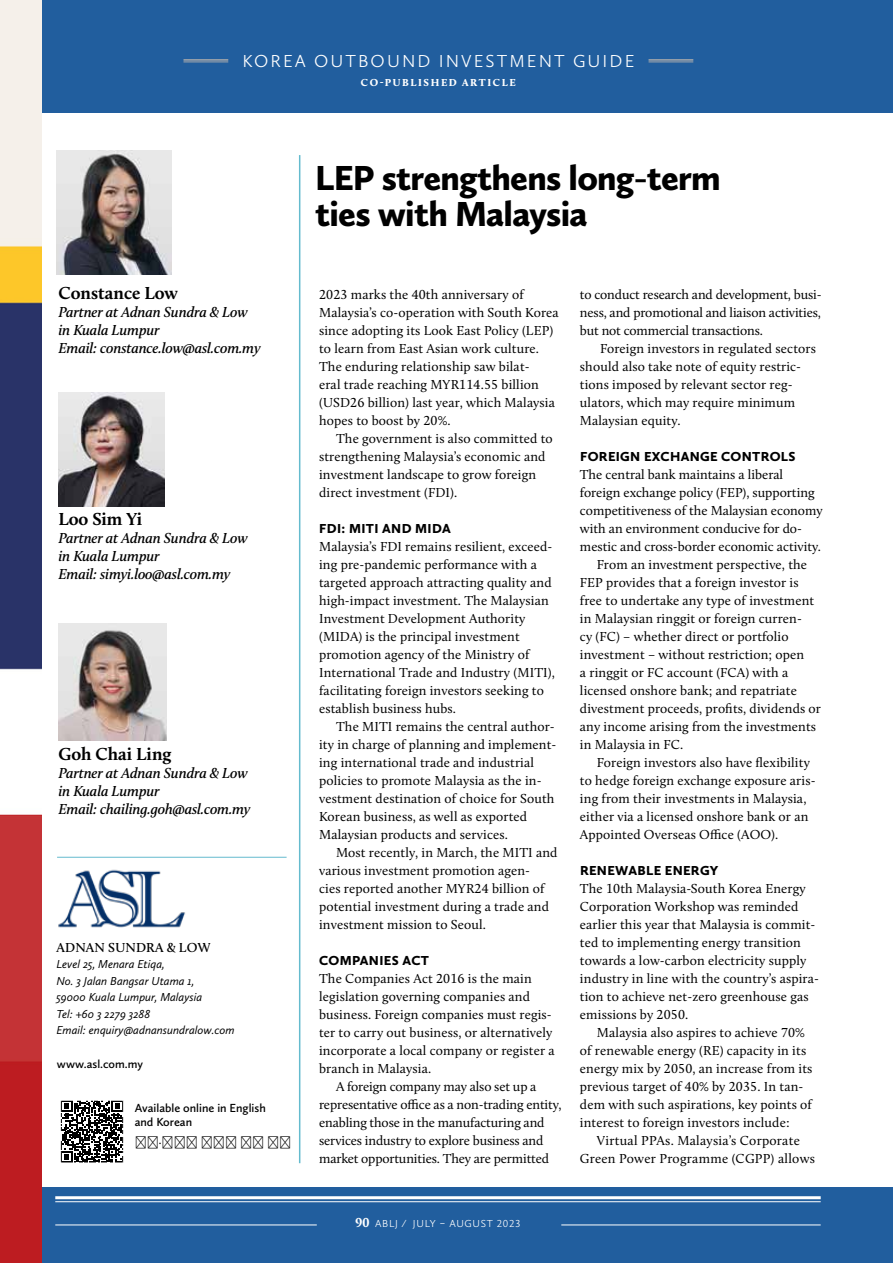
<style>
.page{position:relative;width:893px;height:1263px;background:#215e9e}
.page>*{position:absolute;margin:0;border:0;box-sizing:border-box;transform-origin:0 0}
.t1{font:900 36px/36px "Calluna Sans";letter-spacing:-.02em;color:#000}
.t2{font:700 18px "Calluna";color:#000}
.t3{font:300 18px "Calluna Sans";letter-spacing:.115em;color:#fff}
.t4{font:italic 600 15px/18px "Calluna";letter-spacing:-.01em;color:#000}
.t5{font:13.5px/18px "Calluna";letter-spacing:.01em;color:#000}
.t6{font:13.5px/18px "Calluna";letter-spacing:-.01em;color:#000}
.t7{font:900 13.5px "Calluna Sans";letter-spacing:.025em;color:#000}
.t8{font:600 13.5px "Calluna";letter-spacing:.015em;color:#000}
.t9{font:600 12.15px/13.5px "Calluna Sans";color:#000}
.t10{font:12.15px "Koz Go Pr 6 N";color:#000}
.t11{font:italic 12px/16.5px "Calluna Sans";color:#000}
.t12{font:600 12px "Calluna Sans";color:#000}
.t13{font:300 10.5px "Calluna Sans";letter-spacing:.065em;color:#fff}
.t14{font:900 10.5px "Calluna";letter-spacing:.155em;color:#fff}
.s1{font-family:"Calluna";font-weight:700;font-size:13.5px}
</style>
<div class="page">
<div style="left:43px;top:113px;width:850px;height:1073px;background:#fff"></div>
<img style="left:0;top:0;width:42px;height:1263px">
<img style="left:56px;top:151px;width:115px;height:124px">
<img style="left:58px;top:393px;width:106px;height:114px">
<img style="left:58px;top:624px;width:109px;height:116px">
<hr style="left:299px;top:155px;width:1px;height:1008px;background:#64bbce">
<hr style="left:57px;top:857px;width:230px;height:1px;background:#64bbce">
<svg style="left:62px;top:1102px;width:59px;height:59px"></svg>
<div style="left:60px;top:1100px;width:63px;height:63px;border:1px solid #fff"></div>
<img style="left:58px;top:869px;width:128px;height:59px">
<hr style="left:183px;top:59px;width:45px;height:2px;background:#a7a9ac">
<hr style="left:183px;top:62px;width:45px;height:1px;background:#a7a9ac">
<hr style="left:648px;top:59px;width:45px;height:2px;background:#a7a9ac">
<hr style="left:648px;top:62px;width:45px;height:1px;background:#a7a9ac">
<hr style="left:55px;top:1196px;width:766px;height:3px;background:#fff">
<hr style="left:55px;top:1201px;width:766px;height:1px;background:#fff">
<hr style="left:55px;top:1225px;width:262px;height:1px;background:#fff">
<hr style="left:561px;top:1225px;width:260px;height:1px;background:#fff">
<h2 class="t3" style="left:242px;top:50px;width:393px">KOREA OUTBOUND INVESTMENT GUIDE</h2>
<p class="t14" style="left:361px;top:76px;width:156px">CO-PUBLISHED ARTICLE</p>
<h2 class="t2" style="left:58px;top:281px;width:121px">Constance Low</h2>
<p class="t4" style="left:58px;top:302px;width:204px">Partner at Adnan Sundra &amp; Low in Kuala Lumpur<br>Email: constance.low@asl.com.my</p>
<h2 class="t2" style="left:58px;top:508px;width:85px">Loo Sim Yi</h2>
<p class="t4" style="left:58px;top:529px;width:191px">Partner at Adnan Sundra &amp; Low in Kuala Lumpur<br>Email: simyi.loo@asl.com.my</p>
<h2 class="t2" style="left:58px;top:743px;width:115px">Goh Chai Ling</h2>
<p class="t4" style="left:58px;top:764px;width:194px">Partner at Adnan Sundra &amp; Low in Kuala Lumpur<br>Email: chailing.goh@asl.com.my</p>
<p class="t8" style="left:57px;top:939px;width:156px">ADNAN SUNDRA &amp; LOW</p>
<p class="t11" style="left:56px;top:956px;width:180px">Level 25, Menara Etiqa,<br>No. 3 Jalan Bangsar Utama 1,<br>59000 Kuala Lumpur, Malaysia<br>Tel: +60 3 2279 3288<br>Email: enquiry@adnansundralow.com</p>
<p class="t12" style="left:57px;top:1056px;width:88px">www.asl.com.my</p>
<p class="t9" style="left:135px;top:1101px;width:133px">Available online in English and Korean</p>
<p class="t10" style="left:135px;top:1135px;width:40px">영어·한국어</p>
<p class="t10" style="left:201px;top:1135px;width:13px">온라인</p>
<p class="t10" style="left:240px;top:1135px;width:12px">이용</p>
<p class="t10" style="left:267px;top:1135px;width:12px">가능</p>
<h1 class="t1" style="left:315px;top:159px;width:407px">LEP strengthens long-term ties with Malaysia</h1>
<p class="t5" style="left:319px;top:285px;width:241px">2023 marks the 40th anniversary of Malaysia’s co-operation with South Korea since adopting its Look East Policy (LEP) to learn from East Asian work culture.<br>The enduring relationship saw bilat-<br>eral trade reaching MYR114.55 billion (USD26 billion) last year, which Malaysia hopes to boost by 20%.</p>
<p class="t5" style="left:319px;top:429px;width:235px;text-indent:17px">The government is also committed to strengthening Malaysia’s economic and investment landscape to grow foreign direct investment (FDI).</p>
<p class="t7" style="left:319px;top:520px;width:133px">FDI: MITI AND MIDA</p>
<p class="t5" style="left:319px;top:537px;width:237px">Malaysia’s FDI remains resilient, exceed&shy;ing pre-pandemic performance with a targeted approach attracting quality and high-impact investment. The Malaysian Investment Development Authority (MIDA) is the principal investment promotion agency of the Ministry of International Trade and Industry (MITI), facilitating foreign investors seeking to establish business hubs.</p>
<p class="t5" style="left:319px;top:717px;width:239px;text-indent:17px">The MITI remains the central author&shy;ity in charge of planning and implement&shy;ing international trade and industrial policies to promote Malaysia as the in&shy;vestment destination of choice for South Korean business, as well as exported Malaysian products and services.</p>
<p class="t5" style="left:319px;top:843px;width:240px;text-indent:17px">Most recently, in March, the MITI and various investment promotion agen-<br>cies reported another MYR24 billion of potential investment during a trade and investment mission to Seoul.</p>
<p class="t7" style="left:319px;top:952px;width:111px">COMPANIES ACT</p>
<p class="t5" style="left:319px;top:969px;width:237px">The Companies Act 2016 is the main legislation governing companies and business. Foreign companies must regis&shy;ter to carry out business, or alternatively incorporate a local company or register a branch in Malaysia.</p>
<p class="t6" style="left:319px;top:1077px;width:244px;text-indent:17px">A foreign company may also set up a representative office as a non-trading entity, enabling those in the manufacturing and services industry to explore business and market opportunities. They are permitted</p>
<p class="t5" style="left:580px;top:285px;width:243px;text-align:justify">to conduct research and development, busi&shy;ness, and promotional and liaison activities, but not commercial transactions.</p>
<p class="t5" style="left:580px;top:339px;width:237px;text-indent:20px">Foreign investors in regulated sectors should also take note of equity restric&shy;tions imposed by relevant sector reg&shy;ulators, which may require minimum Malaysian equity.</p>
<p class="t7" style="left:580px;top:448px;width:217px">FOREIGN EXCHANGE CONTROLS</p>
<p class="t5" style="left:580px;top:465px;width:205px">The central bank maintains a liberal</p>
<p class="t5" style="left:580px;top:483px;width:236px">foreign exchange policy (FEP), supporting</p>
<p class="t5" style="left:580px;top:501px;width:244px">competitiveness of the Malaysian economy</p>
<p class="t5" style="left:580px;top:519px;width:224px">with an environment conducive for do-</p>
<p class="t5" style="left:580px;top:537px;width:243px">mestic and cross-border economic activity.</p>
<p class="t5" style="left:597px;top:555px;width:212px">From an investment perspective, the</p>
<p class="t5" style="left:580px;top:573px;width:220px">FEP provides that a foreign investor is</p>
<p class="t5" style="left:580px;top:591px;width:236px">free to undertake any type of investment</p>
<p class="t5" style="left:580px;top:609px;width:223px">in Malaysian ringgit or foreign curren-</p>
<p class="t5" style="left:580px;top:627px;width:210px">cy (FC) – whether direct or portfolio</p>
<p class="t5" style="left:580px;top:645px;width:226px">investment – without restriction; open</p>
<p class="t5" style="left:580px;top:663px;width:210px">a ringgit or FC account (FCA) with a</p>
<p class="t5" style="left:580px;top:681px;width:219px">licensed onshore bank; and repatriate</p>
<p class="t5" style="left:580px;top:699px;width:243px">divestment proceeds, profits, dividends or</p>
<p class="t5" style="left:580px;top:717px;width:238px">any income arising from the investments</p>
<p class="t5" style="left:580px;top:735px;width:105px">in Malaysia in FC.</p>
<p class="t5" style="left:597px;top:753px;width:214px">Foreign investors also have flexibility</p>
<p class="t5" style="left:580px;top:771px;width:237px">to hedge foreign exchange exposure aris-</p>
<p class="t5" style="left:580px;top:789px;width:228px">ing from their investments in Malaysia,</p>
<p class="t5" style="left:580px;top:807px;width:230px">either via a licensed onshore bank or an</p>
<p class="t5" style="left:580px;top:825px;width:200px">Appointed Overseas Office (AOO).</p>
<p class="t7" style="left:580px;top:862px;width:140px">RENEWABLE ENERGY</p>
<p class="t5" style="left:580px;top:879px;width:240px">The 10th Malaysia-South Korea Energy Corporation Workshop was reminded earlier this year that Malaysia is commit&shy;ted to implementing energy transition towards a low-carbon electricity supply industry in line with the country’s aspira&shy;tion to achieve net-zero greenhouse gas emissions by 2050.</p>
<p class="t5" style="left:580px;top:1023px;width:234px;text-indent:17px">Malaysia also aspires to achieve 70% of renewable energy (RE) capacity in its energy mix by 2050, an increase from its previous target of 40% by 2035. In tan&shy;dem with such aspirations, key points of interest to foreign investors include:</p>
<p class="t5" style="left:580px;top:1131px;width:237px;text-align:center">Virtual PPAs. Malaysia’s Corporate<br>Green Power Programme (CGPP) allows</p>
<p class="t13" style="left:355px;top:1217px;width:167px"><span class="s1">90</span> ABLJ ⁄ JULY – AUGUST 2023</p>
</div>
